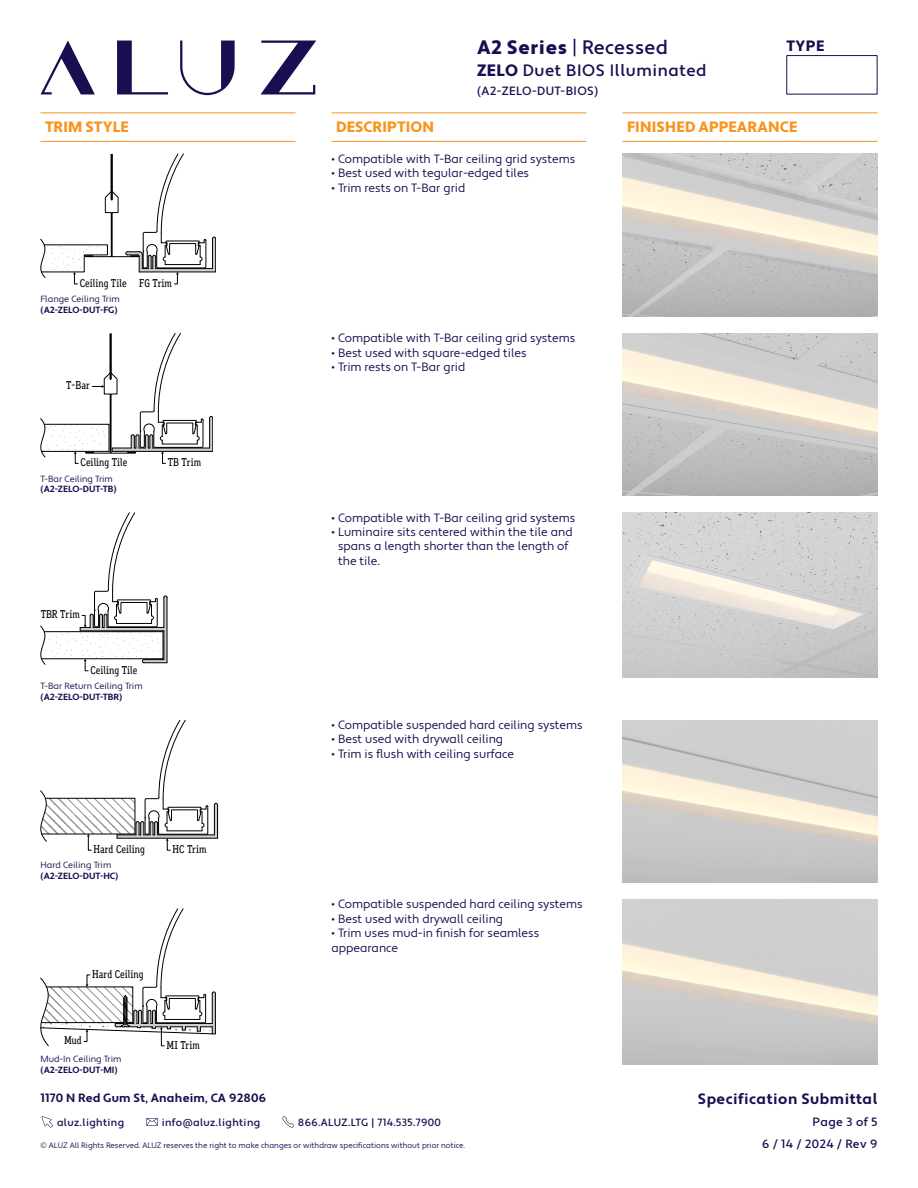
<style>
.page{position:relative;width:918px;height:1188px;background:#fff}
.page>*{position:absolute;margin:0;border:0;box-sizing:border-box;transform-origin:0 0}
.t1{font:900 19.5px "Apertura";letter-spacing:.035em;color:#1a0e51}
.t2{font:500 16.5px "Apertura";letter-spacing:.035em;color:#1a0e51}
.t3{font:900 15px "Apertura";letter-spacing:.01em;color:#f7941e}
.t4{font:700 15px "Apertura";letter-spacing:.035em;color:#1a0e51}
.t5{font:900 15px "Apertura";color:#1a0e51}
.t6{font:12px/14.4px "Apertura";color:#1a0e51}
.t7{font:500 12px "Apertura";letter-spacing:.035em;color:#1a0e51}
.t8{font:700 12px "Apertura";letter-spacing:.015em;color:#1a0e51}
.t9{font:500 11.25px "Aaux Office";color:#000}
.t10{font:500 10.5px "Apertura";letter-spacing:.035em;color:#1a0e51}
.t11{font:9px "Apertura";color:#1a0e51}
.t12{font:700 9px "Apertura";color:#1a0e51}
.t13{font:7.8px "Apertura";color:#1a0e51}
.s1{font-weight:400}
.s2{font-weight:500}
.s3{font-weight:900}
</style>
<div class="page">
<svg style="left:41px;top:41px;width:275px;height:54px"></svg>
<div style="left:786px;top:55px;width:92px;height:39px;border:1px solid #1a0e51"></div>
<svg style="left:146px;top:1118px;width:12px;height:8px"></svg>
<svg style="left:42px;top:1116px;width:11px;height:12px"></svg>
<svg style="left:282px;top:1116px;width:12px;height:12px"></svg>
<img style="left:622px;top:154px;width:256px;height:162px">
<svg style="left:40px;top:154px;width:176px;height:130px"></svg>
<img style="left:622px;top:333px;width:256px;height:162px">
<hr style="left:213px;top:418px;width:1px;height:33px;background:#000">
<svg style="left:40px;top:333px;width:173px;height:131px"></svg>
<svg style="left:40px;top:909px;width:176px;height:137px"></svg>
<svg style="left:40px;top:720px;width:178px;height:131px"></svg>
<img style="left:622px;top:513px;width:256px;height:165px">
<hr style="left:167px;top:598px;width:1px;height:65px;background:#000">
<svg style="left:40px;top:513px;width:127px;height:158px"></svg>
<hr style="left:40px;top:112px;width:256px;height:1px;background:#f7941e">
<hr style="left:40px;top:141px;width:256px;height:1px;background:#f7941e">
<hr style="left:332px;top:112px;width:254px;height:1px;background:#f7941e">
<hr style="left:332px;top:141px;width:254px;height:1px;background:#f7941e">
<hr style="left:622px;top:112px;width:256px;height:1px;background:#f7941e">
<hr style="left:622px;top:141px;width:256px;height:1px;background:#f7941e">
<h1 class="t1" style="left:477px;top:36px;width:192px">A2 Series <span class="s1">|</span> <span class="s2">Recessed</span></h1>
<h2 class="t2" style="left:477px;top:60px;width:231px"><span class="s3">ZELO</span> Duet BIOS Illuminated</h2>
<p class="t7" style="left:477px;top:83px;width:123px">(A2-ZELO-DUT-BIOS)</p>
<p class="t5" style="left:786px;top:37px;width:39px">TYPE</p>
<p class="t3" style="left:45px;top:118px;width:85px">TRIM STYLE</p>
<p class="t3" style="left:336px;top:118px;width:100px">DESCRIPTION</p>
<p class="t3" style="left:627px;top:118px;width:172px">FINISHED APPEARANCE</p>
<p class="t9" style="left:80px;top:277px;width:94px">Ceiling Tile FG Trim</p>
<p class="t11" style="left:40px;top:294px;width:81px">Flange Ceiling Trim</p>
<p class="t12" style="left:40px;top:304px;width:79px">(A2-ZELO-DUT-FG)</p>
<p class="t9" style="left:66px;top:379px;width:25px">T-Bar</p>
<p class="t9" style="left:81px;top:456px;width:48px">Ceiling Tile</p>
<p class="t9" style="left:168px;top:456px;width:35px">TB Trim</p>
<p class="t11" style="left:40px;top:473px;width:74px">T-Bar Ceiling Trim</p>
<p class="t12" style="left:40px;top:484px;width:78px">(A2-ZELO-DUT-TB)</p>
<p class="t9" style="left:41px;top:608px;width:41px">TBR Trim</p>
<p class="t9" style="left:90px;top:663px;width:48px">Ceiling Tile</p>
<p class="t11" style="left:40px;top:680px;width:104px">T-Bar Return Ceiling Trim</p>
<p class="t12" style="left:40px;top:691px;width:83px">(A2-ZELO-DUT-TBR)</p>
<p class="t9" style="left:94px;top:843px;width:53px">Hard Ceiling</p>
<p class="t9" style="left:173px;top:843px;width:36px">HC Trim</p>
<p class="t11" style="left:40px;top:860px;width:72px">Hard Ceiling Trim</p>
<p class="t12" style="left:40px;top:871px;width:79px">(A2-ZELO-DUT-HC)</p>
<p class="t9" style="left:92px;top:968px;width:53px">Hard Ceiling</p>
<p class="t9" style="left:64px;top:1034px;width:19px">Mud</p>
<p class="t11" style="left:40px;top:1053px;width:83px">Mud-In Ceiling Trim</p>
<p class="t12" style="left:40px;top:1064px;width:79px">(A2-ZELO-DUT-MI)</p>
<p class="t9" style="left:167px;top:1039px;width:35px">MI Trim</p>
<p class="t6" style="left:332px;top:152px;width:245px">• Compatible with T-Bar ceiling grid systems</p>
<p class="t6" style="left:332px;top:166px;width:199px">• Best used with tegular-edged tiles</p>
<p class="t6" style="left:332px;top:181px;width:135px">• Trim rests on T-Bar grid</p>
<p class="t6" style="left:332px;top:331px;width:245px">• Compatible with T-Bar ceiling grid systems</p>
<p class="t6" style="left:332px;top:346px;width:197px">• Best used with square-edged tiles</p>
<p class="t6" style="left:332px;top:360px;width:135px">• Trim rests on T-Bar grid</p>
<p class="t6" style="left:332px;top:511px;width:245px">• Compatible with T-Bar ceiling grid systems</p>
<p class="t6" style="left:338px;top:525px;width:236px;text-indent:-7px">• Luminaire sits centered within the tile and spans a length shorter than the length of the tile.</p>
<p class="t6" style="left:332px;top:718px;width:253px">• Compatible suspended hard ceiling systems</p>
<p class="t6" style="left:332px;top:732px;width:173px">• Best used with drywall ceiling</p>
<p class="t6" style="left:332px;top:747px;width:184px">• Trim is flush with ceiling surface</p>
<p class="t6" style="left:332px;top:898px;width:253px">• Compatible suspended hard ceiling systems</p>
<p class="t6" style="left:332px;top:912px;width:173px">• Best used with drywall ceiling</p>
<p class="t6" style="left:332px;top:926px;width:209px">• Trim uses mud-in finish for seamless appearance</p>
<p class="t8" style="left:40px;top:1091px;width:227px">1170 N Red Gum St, Anaheim, CA 92806</p>
<p class="t13" style="left:40px;top:1140px;width:426px">© ALUZ All Rights Reserved. ALUZ reserves the right to make changes or withdraw specifications without prior notice.</p>
<p class="t10" style="left:57px;top:1116px;width:69px">aluz.lighting</p>
<p class="t10" style="left:162px;top:1116px;width:100px">info@aluz.lighting</p>
<p class="t10" style="left:298px;top:1116px;width:145px">866.ALUZ.LTG | 714.535.7900</p>
<p class="t4" style="left:698px;top:1090px;width:181px">Specification Submittal</p>
<p class="t7" style="left:762px;top:1136px;width:117px">6 / 14 / 2024 / Rev 9</p>
<p class="t7" style="left:813px;top:1114px;width:66px">Page 3 of 5</p>
</div>
